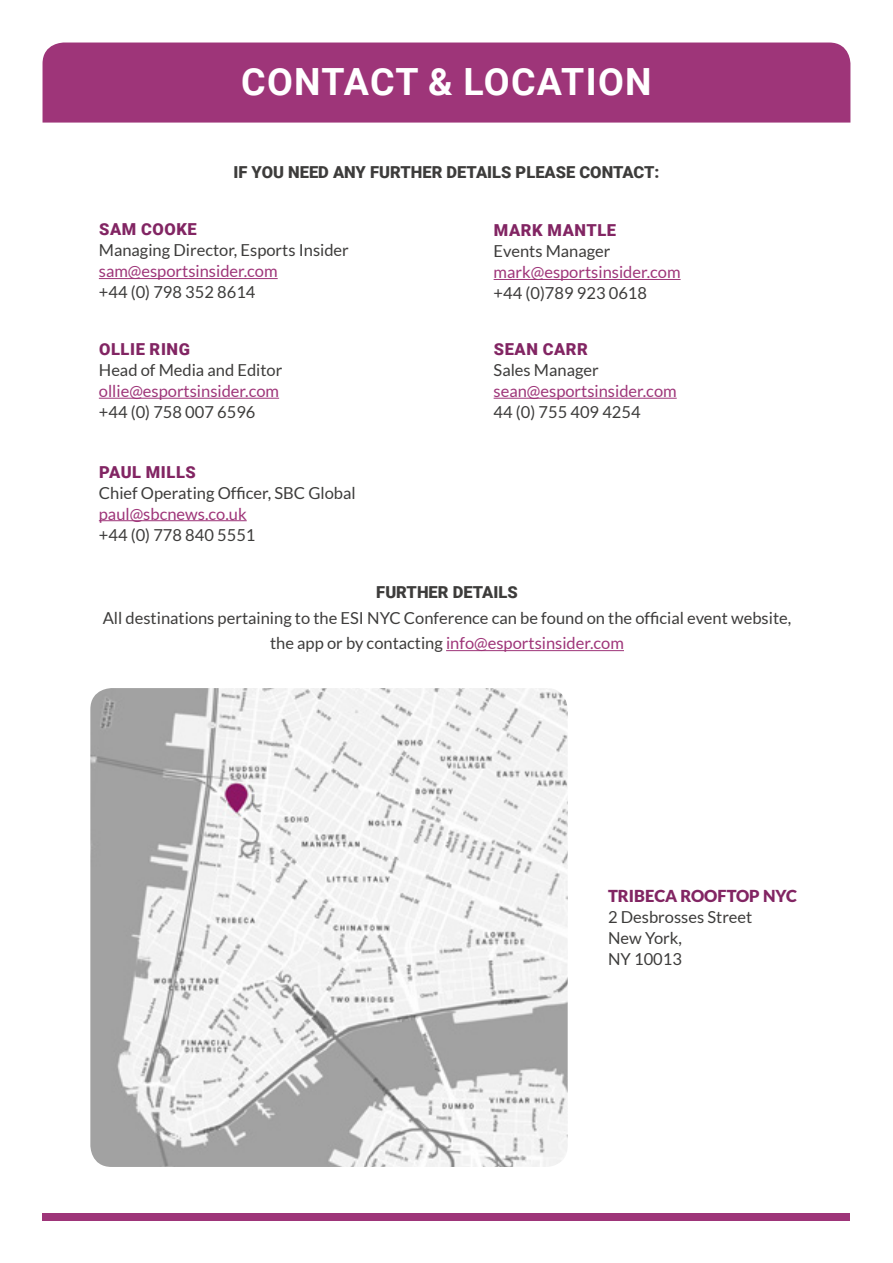
<style>
.page{position:relative;width:893px;height:1263px;background:#fff}
.page>*{position:absolute;margin:0;border:0;box-sizing:border-box;transform-origin:0 0}
.t1{font:700 37.5px "Roboto";letter-spacing:.035em;color:#fff}
.t2{font:16.5px/21px "Lato";color:#3d3c3b}
.t3{font:16.5px "Lato";color:#9e3579}
.t4{font:900 16.5px "Roboto";color:#3d3c3b}
.t5{font:900 16.5px "Roboto";letter-spacing:.035em;color:#822563}
.t6{font:900 16.5px "Lato";color:#822563}
.s1{color:#9e3579}
</style>
<div class="page">
<div style="left:43px;top:1213px;width:807px;height:7px;background:#9e3579"></div>
<hr style="left:99px;top:520px;width:148px;height:1px;background:#9e3579">
<img style="left:90px;top:688px;width:478px;height:479px">
<hr style="left:99px;top:278px;width:179px;height:1px;background:#9e3579">
<hr style="left:494px;top:279px;width:187px;height:1px;background:#9e3579">
<div style="left:43px;top:43px;width:807px;height:80px;background:#9e3579"></div>
<hr style="left:99px;top:398px;width:180px;height:1px;background:#9e3579">
<hr style="left:494px;top:398px;width:183px;height:1px;background:#9e3579">
<hr style="left:446px;top:650px;width:178px;height:1px;background:#9e3579">
<h1 class="t1" style="left:241px;top:55px;width:412px">CONTACT &amp; LOCATION</h1>
<p class="t4" style="left:233px;top:160px;width:427px">IF YOU NEED ANY FURTHER DETAILS PLEASE CONTACT:</p>
<p class="t5" style="left:99px;top:218px;width:99px">SAM COOKE</p>
<p class="t2" style="left:99px;top:240px;width:252px">Managing Director, Esports Insider</p>
<p class="t3" style="left:99px;top:262px;width:180px">sam@esportsinsider.com</p>
<p class="t2" style="left:99px;top:282px;width:158px">+44 (0) 798 352 8614</p>
<p class="t5" style="left:99px;top:338px;width:92px">OLLIE RING</p>
<p class="t2" style="left:99px;top:359px;width:185px">Head of Media and Editor</p>
<p class="t3" style="left:99px;top:382px;width:182px">ollie@esportsinsider.com</p>
<p class="t2" style="left:99px;top:401px;width:158px">+44 (0) 758 007 6596</p>
<p class="t5" style="left:99px;top:460px;width:98px">PAUL MILLS</p>
<p class="t2" style="left:99px;top:482px;width:258px">Chief Operating Officer, SBC Global</p>
<p class="t3" style="left:99px;top:504px;width:149px">paul@sbcnews.co.uk</p>
<p class="t2" style="left:99px;top:524px;width:158px">+44 (0) 778 840 5551</p>
<p class="t5" style="left:494px;top:219px;width:124px">MARK MANTLE</p>
<p class="t2" style="left:494px;top:241px;width:118px">Events Manager</p>
<p class="t3" style="left:494px;top:263px;width:188px">mark@esportsinsider.com</p>
<p class="t2" style="left:494px;top:283px;width:155px">+44 (0)789 923 0618</p>
<p class="t5" style="left:494px;top:338px;width:96px">SEAN CARR</p>
<p class="t2" style="left:494px;top:359px;width:107px">Sales Manager</p>
<p class="t3" style="left:494px;top:382px;width:185px">sean@esportsinsider.com</p>
<p class="t2" style="left:494px;top:401px;width:149px">44 (0) 755 409 4254</p>
<p class="t4" style="left:376px;top:581px;width:143px">FURTHER DETAILS</p>
<p class="t2" style="left:103px;top:605px;width:690px;line-height:25.5px;text-align:center">All destinations pertaining to the ESI NYC Conference can be found on the official event website, the app or by contacting <span class="s1">info@esportsinsider.com</span></p>
<p class="t6" style="left:608px;top:887px;width:190px">TRIBECA ROOFTOP NYC</p>
<p class="t2" style="left:608px;top:907px;width:146px">2 Desbrosses Street<br>New York,<br>NY 10013</p>
</div>
